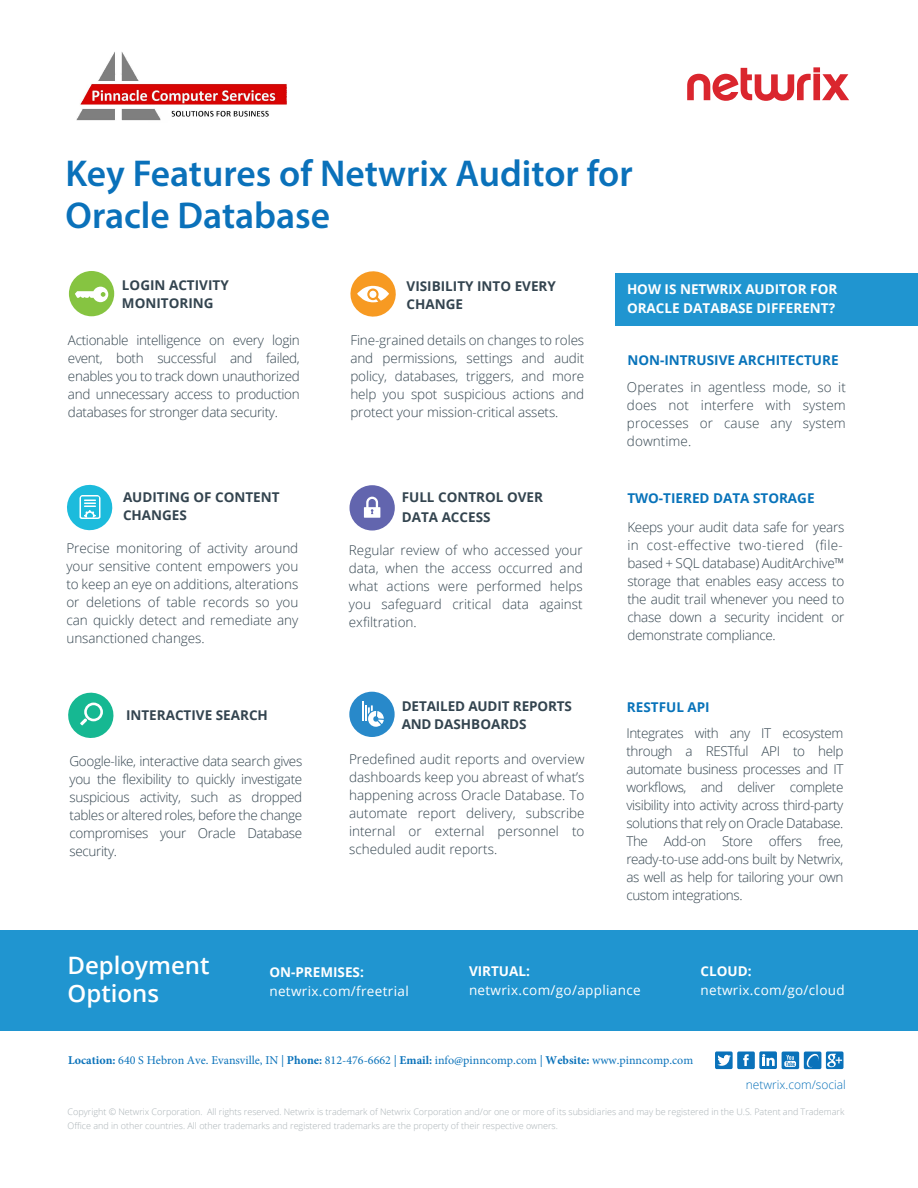
<style>
.page{position:relative;width:918px;height:1188px;background:#fff}
.page>*{position:absolute;margin:0;border:0;box-sizing:border-box;transform-origin:0 0}
.t1{font:600 37.5px/42px "Myriad Pro";color:#0a71ba}
.t2{font:600 24px/28.7px "Open Sans";color:#fff}
.t3{font:300 13.5px/18px "Open Sans";letter-spacing:-.01em;color:#33444f;text-align:justify}
.t4{font:700 13.5px/18px "Open Sans";color:#33444f}
.t5{font:700 13.5px/19.5px "Open Sans";color:#fff}
.t6{font:13.5px "Open Sans";letter-spacing:.025em;color:#fff}
.t7{font:700 13.5px "Open Sans";color:#0873ba}
.t8{font:12px "Minion Pro";color:#0a72ba}
.t9{font:300 12px "Open Sans";color:#0a72ba}
.t10{font:300 9px/13.5px "Open Sans";color:#a9b1b5}
.s1{font-weight:700}
</style>
<div class="page">
<div style="left:0;top:930px;width:918px;height:100px;background:#2095d0"></div>
<svg style="left:687px;top:67px;width:162px;height:34px"></svg>
<svg style="left:715px;top:1051px;width:129px;height:18px"></svg>
<div style="left:615px;top:273px;width:303px;height:53px;background:#2095d0"></div>
<div style="left:69px;top:271px;width:45px;height:45px;background:#86c441;border-radius:50%"></div>
<div style="left:349px;top:692px;width:46px;height:45px;background:#2889ca;border-radius:50%"></div>
<svg style="left:362px;top:702px;width:22px;height:25px"></svg>
<svg style="left:75px;top:287px;width:33px;height:15px"></svg>
<svg style="left:68px;top:692px;width:46px;height:46px"></svg>
<svg style="left:350px;top:271px;width:46px;height:46px"></svg>
<div style="left:369px;top:291px;width:7px;height:7px;background:#fff;border-radius:50%"></div>
<div style="left:350px;top:485px;width:45px;height:46px;background:#6265ae;border-radius:50%"></div>
<svg style="left:364px;top:497px;width:16px;height:21px"></svg>
<svg style="left:67px;top:484px;width:46px;height:47px"></svg>
<img style="left:76px;top:52px;width:211px;height:69px">
<h1 class="t1" style="left:65px;top:152px;width:569px">Key Features of Netwrix Auditor for<br>Oracle Database</h1>
<p class="t4" style="left:122px;top:276px;width:108px">LOGIN ACTIVITY<br>MONITORING</p>
<p class="t4" style="left:407px;top:277px;width:151px">VISIBILITY INTO EVERY<br>CHANGE</p>
<p class="t3" style="left:68px;top:331px;width:233px">Actionable intelligence on every login event, both successful and failed, enables you to track down unauthorized and unnecessary access to production databases for stronger data security.</p>
<p class="t3" style="left:350px;top:331px;width:235px">Fine-grained details on changes to roles and permissions, settings and audit policy, databases, triggers, and more help you spot suspicious actions and protect your mission-critical assets.</p>
<p class="t5" style="left:627px;top:279px;width:212px">HOW IS NETWRIX AUDITOR FOR<br>ORACLE DATABASE DIFFERENT?</p>
<p class="t7" style="left:627px;top:351px;width:213px">NON-INTRUSIVE ARCHITECTURE</p>
<p class="t3" style="left:627px;top:378px;width:220px">Operates in agentless mode, so it does not interfere with system processes or cause any system downtime.</p>
<p class="t4" style="left:402px;top:487px;width:143px;line-height:19.5px">FULL CONTROL OVER<br>DATA ACCESS</p>
<p class="t3" style="left:349px;top:541px;width:235px">Regular review of who accessed your data, when the access occurred and what actions were performed helps you safeguard critical data against exfiltration.</p>
<p class="t4" style="left:123px;top:488px;width:158px">AUDITING OF CONTENT</p>
<p class="t7" style="left:627px;top:489px;width:189px">TWO-TIERED DATA STORAGE</p>
<p class="t4" style="left:123px;top:506px;width:65px">CHANGES</p>
<p class="t3" style="left:66px;top:538px;width:233px">Precise monitoring of activity around your sensitive content empowers you to keep an eye on additions, alterations or deletions of table records so you can quickly detect and remediate any unsanctioned changes.</p>
<p class="t3" style="left:627px;top:518px;width:219px">Keeps your audit data safe for years in cost-effective two-tiered (file&shy;based + SQL database) AuditArchive™ storage that enables easy access to the audit trail whenever you need to chase down a security incident or demonstrate compliance.</p>
<p class="t4" style="left:126px;top:706px;width:143px">INTERACTIVE SEARCH</p>
<p class="t3" style="left:70px;top:751px;width:234px">Google-like, interactive data search gives you the flexibility to quickly investigate suspicious activity, such as dropped tables or altered roles, before the change compromises your Oracle Database security.</p>
<p class="t4" style="left:402px;top:697px;width:172px">DETAILED AUDIT REPORTS<br>AND DASHBOARDS</p>
<p class="t3" style="left:349px;top:750px;width:237px">Predefined audit reports and overview dashboards keep you abreast of what’s happening across Oracle Database. To automate report delivery, subscribe internal or external personnel to scheduled audit reports.</p>
<p class="t7" style="left:627px;top:697px;width:84px">RESTFUL API</p>
<p class="t3" style="left:626px;top:724px;width:219px">Integrates with any IT ecosystem through a RESTful API to help automate business processes and IT workflows, and deliver complete visibility into activity across third-party solutions that rely on Oracle Database.<br>The Add-on Store offers free, ready-to-use add-ons built by Netwrix, as well as help for tailoring your own custom integrations.</p>
<h2 class="t2" style="left:68px;top:950px;width:144px">Deployment<br>Options</h2>
<p class="t5" style="left:269px;top:962px;width:96px">ON-PREMISES:</p>
<p class="t6" style="left:269px;top:982px;width:141px">netwrix.com/freetrial</p>
<p class="t5" style="left:469px;top:961px;width:62px">VIRTUAL:</p>
<p class="t6" style="left:469px;top:981px;width:173px">netwrix.com/go/appliance</p>
<p class="t5" style="left:701px;top:961px;width:53px">CLOUD:</p>
<p class="t6" style="left:701px;top:981px;width:146px">netwrix.com/go/cloud</p>
<p class="t8" style="left:68px;top:1052px;width:626px"><span class="s1">Location:</span> 640 S Hebron Ave. Evansville, IN | <span class="s1">Phone:</span> 812-476-6662 | <span class="s1">Email:</span> info@pinncomp.com | <span class="s1">Website:</span> www.pinncomp.com</p>
<p class="t9" style="left:746px;top:1076px;width:102px">netwrix.com/social</p>
<p class="t10" style="left:68px;top:1105px;width:778px">Copyright © Netwrix Corporation. All rights reserved. Netwrix is trademark of Netwrix Corporation and/or one or more of its subsidiaries and may be registered in the U.S. Patent and Trademark<br>Office and in other countries. All other trademarks and registered trademarks are the property of their respective owners.</p>
</div>
